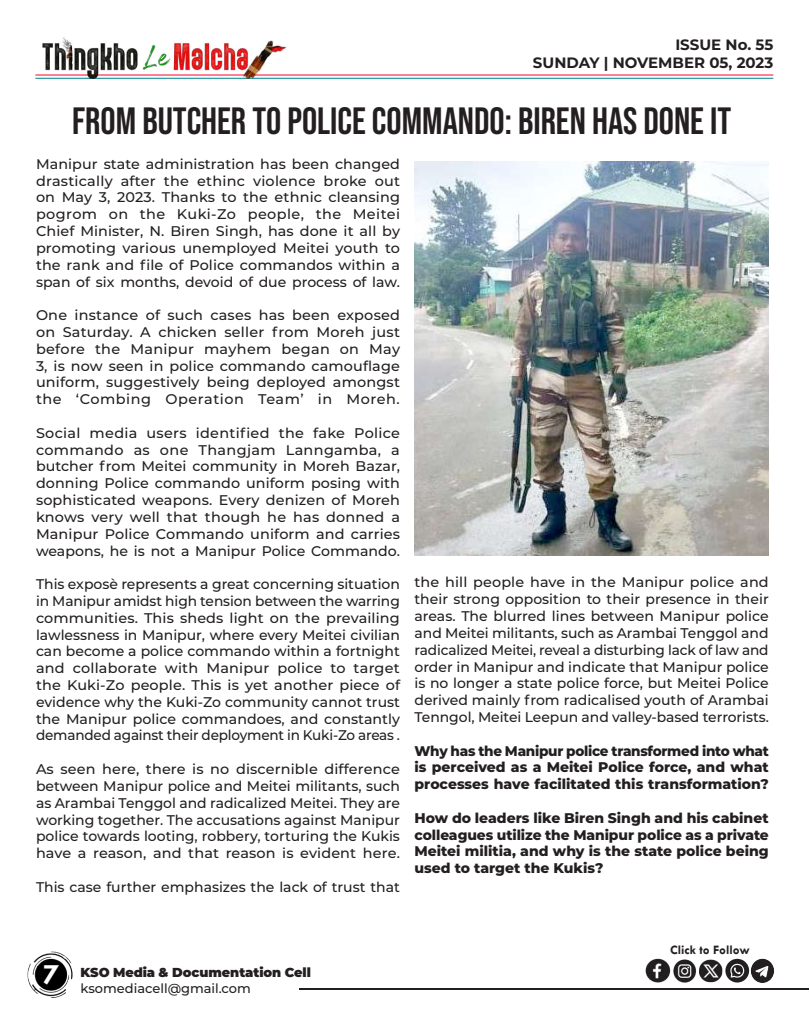
<style>
.page{position:relative;width:810px;height:1013px;background:#fff}
.page>*{position:absolute;margin:0;border:0;box-sizing:border-box;transform-origin:0 0}
.t1{font:38px "Bebas Neue";color:#231f20}
.t2{font:700 30px "Tw Cen";color:#fff}
.t3{font:700 15px/18px "Montserrat";color:#231f20;text-align:right}
.t4{font:500 14px/16.8px "Montserrat";color:#231f20;text-align:justify}
.t5{font:800 14px/16.8px "Montserrat";color:#231f20;text-align:justify}
.t6{font:900 13px "Montserrat";letter-spacing:-.005em;color:#231f20}
.t7{font:500 13px "Montserrat";color:#231f20}
.t8{font:700 13px "Tw Cen";color:#231f20}
</style>
<div class="page">
<hr style="left:299px;top:988px;width:509px;height:1px;background:#231f20">
<img style="left:27px;top:951px;width:46px;height:47px">
<hr style="left:35px;top:74px;width:738px;height:1px;background:#ff002d">
<hr style="left:35px;top:78px;width:738px;height:1px;background:#00848b">
<img style="left:35px;top:37px;width:254px;height:42px">
<img style="left:645px;top:958px;width:129px;height:25px">
<img style="left:414px;top:161px;width:355px;height:395px">
<p class="t3" style="left:533px;top:35px;width:242px">ISSUE No. 55<br>SUNDAY | NOVEMBER 05, 2023</p>
<h1 class="t1" style="left:72px;top:99px;width:660px">FROM BUTCHER TO POLICE COMMANDO: BIREN HAS DONE IT</h1>
<p class="t4" style="left:36px;top:155px;width:366px">Manipur state administration has been changed drastically after the ethinc violence broke out on May 3, 2023. Thanks to the ethnic cleansing pogrom on the Kuki-Zo people, the Meitei Chief Minister, N. Biren Singh, has done it all by promoting various unemployed Meitei youth to the rank and file of Police commandos within a span of six months, devoid of due process of law.</p>
<p class="t4" style="left:36px;top:306px;width:366px">One instance of such cases has been exposed on Saturday. A chicken seller from Moreh just before the Manipur mayhem began on May 3, is now seen in police commando camouflage uniform, suggestively being deployed amongst the ‘Combing Operation Team’ in Moreh.</p>
<p class="t4" style="left:36px;top:424px;width:366px">Social media users identified the fake Police commando as one Thangjam Lanngamba, a butcher from Meitei community in Moreh Bazar, donning Police commando uniform posing with sophisticated weapons. Every denizen of Moreh knows very well that though he has donned a Manipur Police Commando uniform and carries weapons, he is not a Manipur Police Commando.</p>
<p class="t4" style="left:36px;top:575px;width:366px">This exposè represents a great concerning situation in Manipur amidst high tension between the warring communities. This sheds light on the prevailing lawlessness in Manipur, where every Meitei civilian can become a police commando within a fortnight and collaborate with Manipur police to target the Kuki-Zo people. This is yet another piece of evidence why the Kuki-Zo community cannot trust the Manipur police commandoes, and constantly demanded against their deployment in Kuki-Zo areas .</p>
<p class="t4" style="left:36px;top:760px;width:366px">As seen here, there is no discernible difference between Manipur police and Meitei militants, such as Arambai Tenggol and radicalized Meitei. They are working together. The accusations against Manipur police towards looting, robbery, torturing the Kukis have a reason, and that reason is evident here.</p>
<p class="t4" style="left:36px;top:877px;width:365px">This case further emphasizes the lack of trust that</p>
<p class="t4" style="left:414px;top:573px;width:356px">the hill people have in the Manipur police and their strong opposition to their presence in their areas. The blurred lines between Manipur police and Meitei militants, such as Arambai Tenggol and radicalized Meitei, reveal a disturbing lack of law and order in Manipur and indicate that Manipur police is no longer a state police force, but Meitei Police derived mainly from radicalised youth of Arambai Tenngol, Meitei Leepun and valley-based terrorists.</p>
<p class="t5" style="left:414px;top:741px;width:356px">Why has the Manipur police transformed into what is perceived as a Meitei Police force, and what processes have facilitated this transformation?</p>
<p class="t5" style="left:414px;top:808px;width:356px">How do leaders like Biren Singh and his cabinet colleagues utilize the Manipur police as a private Meitei militia, and why is the state police being used to target the Kukis?</p>
<h2 class="t2" style="left:43px;top:956px;width:17px">7</h2>
<p class="t6" style="left:81px;top:962px;width:232px">KSO Media &amp; Documentation Cell</p>
<p class="t7" style="left:81px;top:978px;width:172px">ksomediacell@gmail.com</p>
<p class="t8" style="left:670px;top:942px;width:81px">Click to Follow</p>
</div>
